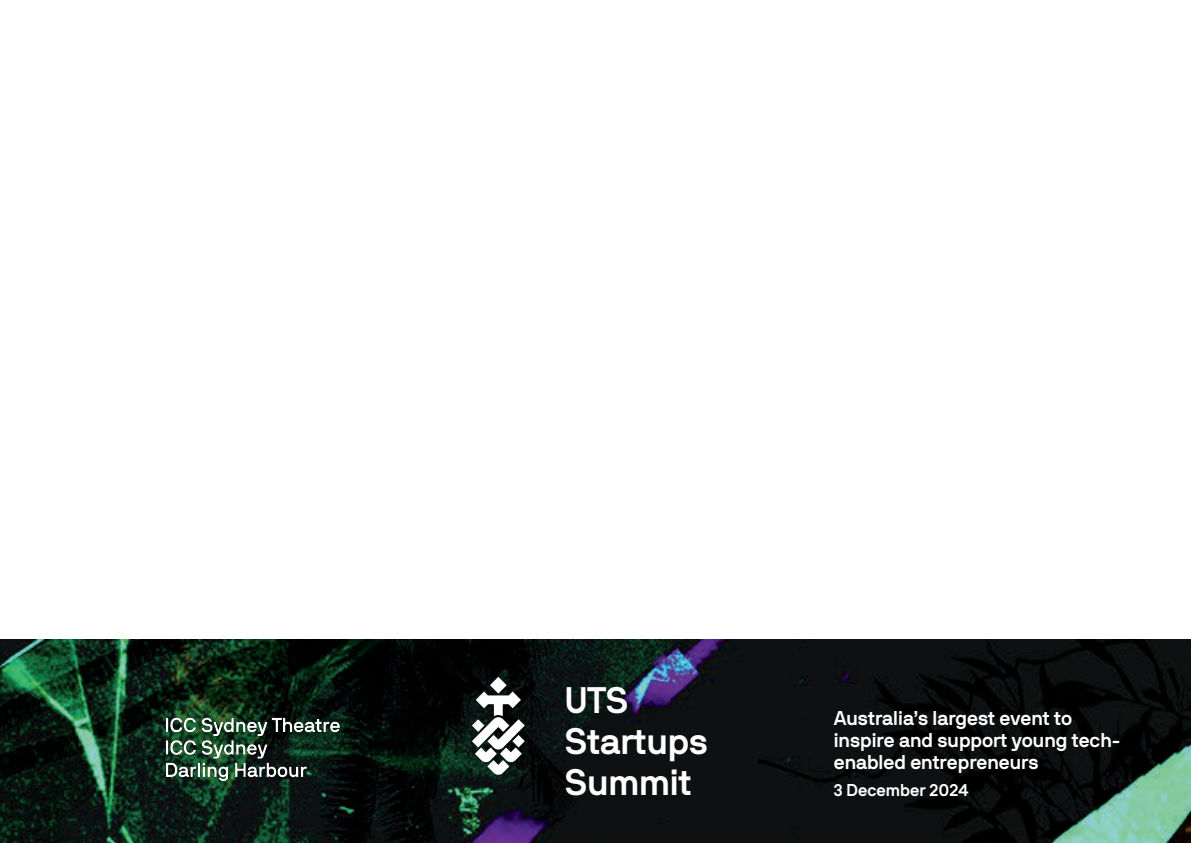
<style>
.page{position:relative;width:1191px;height:843px;background:#fff}
.page>*{position:absolute;margin:0;border:0;box-sizing:border-box;transform-origin:0 0}
.t1{font:700 36.7px/40.9px "NB International Pro";color:#fff}
.t2{font:700 19.9px/21.9px "NB International Pro";color:#fff}
.t3{font:700 17px "NB International Pro";color:#fff}
</style>
<div class="page">
<img style="left:0;top:639px;width:1190px;height:203px">
<img style="left:471px;top:676px;width:70px;height:100px">
<img style="left:161px;top:712px;width:185px;height:74px">
<p class="t1" style="left:565px;top:681px;width:144px">UTS<br>Startups<br>Summit</p>
<h2 class="t2" style="left:833px;top:707px;width:288px">Australia’s largest event to inspire and support young tech&shy;enabled entrepreneurs</h2>
<h1 class="t3" style="left:833px;top:782px;width:136px">3 December 2024</h1>
</div>
